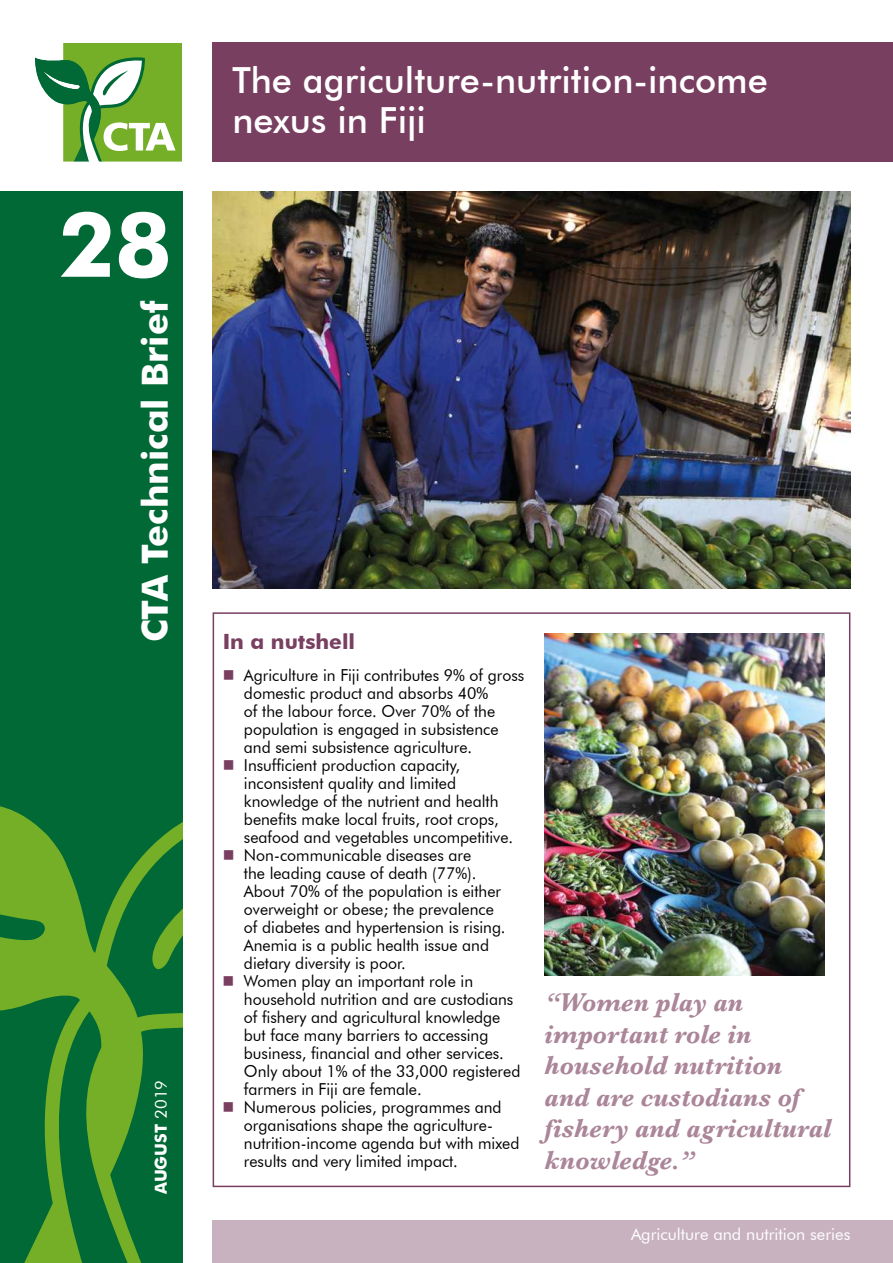
<style>
.page{position:relative;width:893px;height:1263px;background:#fff}
.page>*{position:absolute;margin:0;border:0;box-sizing:border-box;transform-origin:0 0}
.t1{font:700 90px "Futura BT";color:#fff}
.t2{font:500 36px/40.5px "Futura BT";color:#fff}
.t3{font:700 36px "Futura BT";color:#fff}
.t4{font:italic 700 27px/31.5px "Baskerville";color:#ab8698;scale:.95 1}
.t5{font:700 21px "Futura BT";color:#783f61}
.t6{font:16.5px/18px "Futura BT";color:#000;scale:.96 1}
.t7{font:16.5px "Futura BT";color:#fff}
.t8{font:700 16.5px "Futura BT";color:#fff}
.s1{font-weight:400}
</style>
<div class="page">
<div style="left:213px;top:43px;width:680px;height:119px;background:#783f61"></div>
<svg style="left:35px;top:43px;width:147px;height:119px"></svg>
<div style="left:0;top:191px;width:183px;height:1072px;background:#006935"></div>
<svg style="left:0;top:806px;width:183px;height:457px"></svg>
<div style="left:213px;top:1220px;width:680px;height:43px;background:#c9b2c0"></div>
<img style="left:213px;top:191px;width:637px;height:398px">
<img style="left:544px;top:634px;width:281px;height:342px">
<h1 class="t1" style="left:59px;top:190px;width:114px">28</h1>
<h2 class="t3" style="left:133px;top:642px;width:343px;rotate:-90deg">CTA Technical Brief</h2>
<p class="t8" style="left:151px;top:1194px;width:116px;rotate:-90deg">AUGUST <span class="s1">2019</span></p>
<h2 class="t2" style="left:232px;top:60px;width:537px">The agriculture-nutrition-income nexus in Fiji</h2>
<p class="t5" style="left:223px;top:628px;width:134px">In a nutshell</p>
<p class="t6" style="left:244px;top:666px;width:294px">Agriculture in Fiji contributes 9% of gross domestic product and absorbs 40%<br>of the labour force. Over 70% of the population is engaged in subsistence and semi subsistence agriculture.<br>Insufficient production capacity, inconsistent quality and limited knowledge of the nutrient and health benefits make local fruits, root crops, seafood and vegetables uncompetitive.<br>Non-communicable diseases are<br>the leading cause of death (77%).<br>About 70% of the population is either overweight or obese; the prevalence<br>of diabetes and hypertension is rising.<br>Anemia is a public health issue and dietary diversity is poor.<br>Women play an important role in household nutrition and are custodians of fishery and agricultural knowledge but face many barriers to accessing business, financial and other services.<br>Only about 1% of the 33,000 registered farmers in Fiji are female.<br>Numerous policies, programmes and organisations shape the agriculture&shy;nutrition-income agenda but with mixed results and very limited impact.</p>
<h3 class="t4" style="left:544px;top:986px;width:303px">“Women play an important role in household nutrition and are custodians of fishery and agricultural knowledge.”</h3>
<p class="t7" style="left:631px;top:1224px;width:221px">Agriculture and nutrition series</p>
</div>
